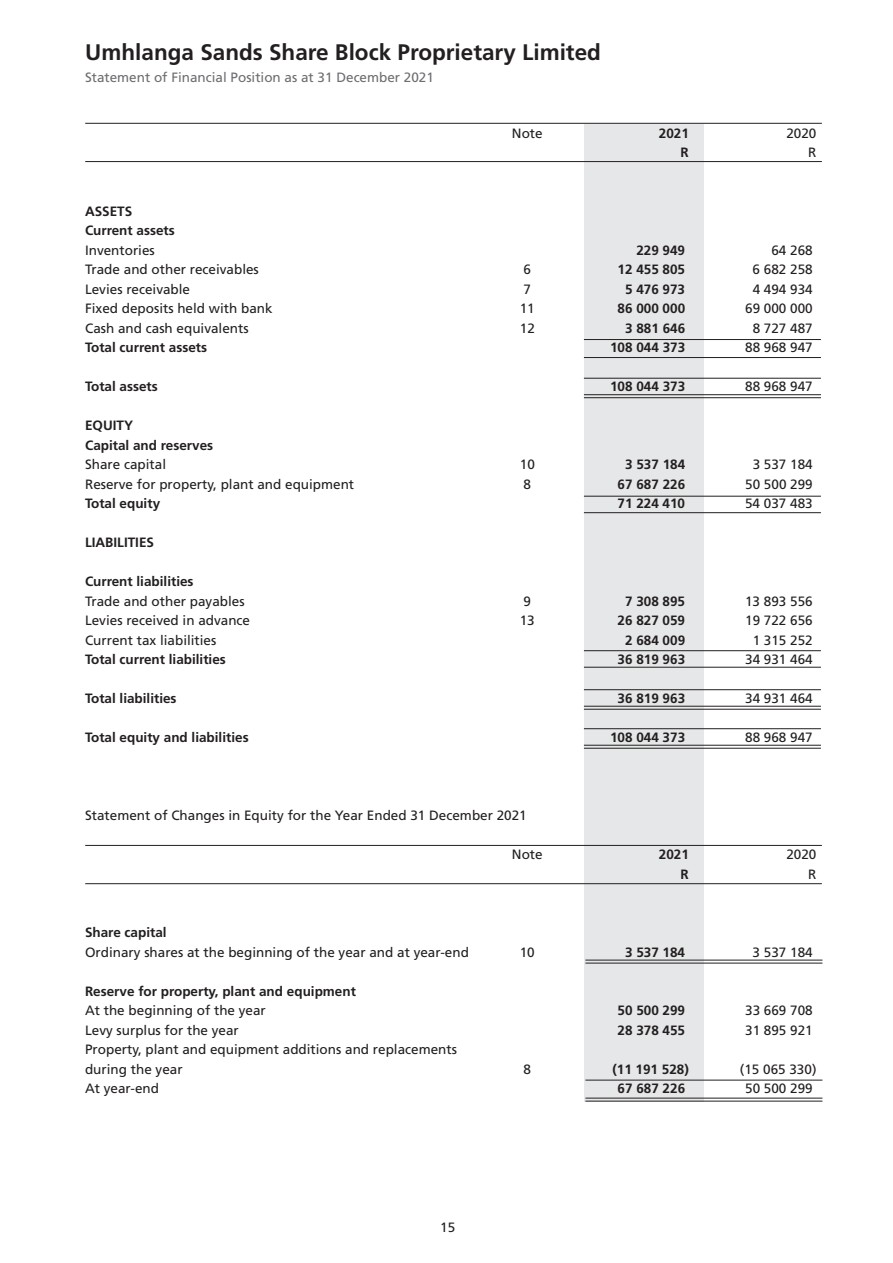
<style>
.page{position:relative;width:893px;height:1263px;background:#fff}
.page>*{position:absolute;margin:0;border:0;box-sizing:border-box;transform-origin:0 0}
.t1{font:700 22.5px "Frutiger LT Std";color:#231f20}
.t2{font:13.5px/19.5px "Frutiger LT Std";color:#231f20}
.t3{font:700 13.5px/19.5px "Frutiger LT Std";color:#231f20}
.t4{font:13.5px "Frutiger LT Std";color:#6d6e71}
</style>
<div class="page">
<div style="left:584px;top:124px;width:120px;height:977px;background:#e6e7e8"></div>
<hr style="left:584px;top:339px;width:236px;height:1px;background:#231f20">
<hr style="left:584px;top:357px;width:236px;height:1px;background:#231f20">
<hr style="left:584px;top:378px;width:236px;height:1px;background:#231f20">
<hr style="left:584px;top:394px;width:236px;height:1px;background:#231f20">
<hr style="left:584px;top:397px;width:236px;height:1px;background:#231f20">
<hr style="left:584px;top:496px;width:236px;height:1px;background:#231f20">
<hr style="left:584px;top:512px;width:236px;height:1px;background:#231f20">
<hr style="left:584px;top:689px;width:236px;height:1px;background:#231f20">
<hr style="left:584px;top:706px;width:236px;height:1px;background:#231f20">
<hr style="left:584px;top:709px;width:236px;height:1px;background:#231f20">
<hr style="left:584px;top:728px;width:236px;height:1px;background:#231f20">
<hr style="left:584px;top:745px;width:236px;height:1px;background:#231f20">
<hr style="left:584px;top:748px;width:236px;height:1px;background:#231f20">
<hr style="left:584px;top:650px;width:236px;height:1px;background:#231f20">
<hr style="left:584px;top:667px;width:236px;height:1px;background:#231f20">
<hr style="left:85px;top:161px;width:737px;height:1px;background:#231f20">
<hr style="left:85px;top:123px;width:737px;height:1px;background:#231f20">
<hr style="left:586px;top:1080px;width:236px;height:1px;background:#231f20">
<hr style="left:586px;top:1098px;width:236px;height:1px;background:#231f20">
<hr style="left:586px;top:960px;width:236px;height:1px;background:#231f20">
<hr style="left:586px;top:963px;width:236px;height:1px;background:#231f20">
<hr style="left:586px;top:1101px;width:236px;height:1px;background:#231f20">
<hr style="left:85px;top:883px;width:737px;height:1px;background:#231f20">
<hr style="left:85px;top:845px;width:737px;height:1px;background:#231f20">
<h1 class="t1" style="left:85px;top:39px;width:517px">Umhlanga Sands Share Block Proprietary Limited</h1>
<p class="t4" style="left:85px;top:69px;width:350px">Statement of Financial Position as at 31 December 2021</p>
<p class="t2" style="left:512px;top:123px;width:32px">Note</p>
<p class="t3" style="left:659px;top:123px;width:32px">2021</p>
<p class="t2" style="left:786px;top:123px;width:32px">2020</p>
<p class="t3" style="left:681px;top:143px;width:10px">R</p>
<p class="t2" style="left:808px;top:143px;width:10px">R</p>
<p class="t3" style="left:85px;top:201px;width:91px">ASSETS<br>Current assets</p>
<p class="t2" style="left:85px;top:240px;width:71px">Inventories</p>
<p class="t3" style="left:636px;top:240px;width:50px">229 949</p>
<p class="t2" style="left:771px;top:240px;width:43px">64 268</p>
<p class="t2" style="left:85px;top:260px;width:175px">Trade and other receivables</p>
<p class="t2" style="left:523px;top:260px;width:9px">6</p>
<p class="t3" style="left:618px;top:260px;width:69px">12 455 805</p>
<p class="t2" style="left:753px;top:260px;width:62px">6 682 258</p>
<p class="t2" style="left:85px;top:279px;width:107px">Levies receivable</p>
<p class="t2" style="left:524px;top:279px;width:9px">7</p>
<p class="t3" style="left:625px;top:279px;width:62px">5 476 973</p>
<p class="t2" style="left:753px;top:279px;width:62px">4 494 934</p>
<p class="t2" style="left:85px;top:299px;width:189px">Fixed deposits held with bank</p>
<p class="t2" style="left:520px;top:299px;width:17px">11</p>
<p class="t3" style="left:618px;top:299px;width:69px">86 000 000</p>
<p class="t2" style="left:745px;top:299px;width:69px">69 000 000</p>
<p class="t2" style="left:85px;top:318px;width:165px">Cash and cash equivalents</p>
<p class="t2" style="left:520px;top:318px;width:17px">12</p>
<p class="t3" style="left:625px;top:318px;width:62px">3 881 646</p>
<p class="t2" style="left:753px;top:318px;width:62px">8 727 487</p>
<p class="t3" style="left:85px;top:338px;width:124px">Total current assets</p>
<p class="t3" style="left:610px;top:338px;width:77px">108 044 373</p>
<p class="t2" style="left:745px;top:338px;width:69px">88 968 947</p>
<p class="t3" style="left:85px;top:377px;width:74px">Total assets</p>
<p class="t3" style="left:610px;top:377px;width:77px">108 044 373</p>
<p class="t2" style="left:745px;top:377px;width:69px">88 968 947</p>
<p class="t3" style="left:85px;top:416px;width:130px">EQUITY<br>Capital and reserves</p>
<p class="t2" style="left:85px;top:455px;width:83px">Share capital</p>
<p class="t2" style="left:520px;top:455px;width:17px">10</p>
<p class="t3" style="left:625px;top:455px;width:62px">3 537 184</p>
<p class="t2" style="left:753px;top:455px;width:62px">3 537 184</p>
<p class="t2" style="left:85px;top:474px;width:271px">Reserve for property, plant and equipment</p>
<p class="t2" style="left:524px;top:474px;width:9px">8</p>
<p class="t3" style="left:618px;top:474px;width:69px">67 687 226</p>
<p class="t2" style="left:745px;top:474px;width:69px">50 500 299</p>
<p class="t3" style="left:85px;top:494px;width:77px">Total equity</p>
<p class="t3" style="left:618px;top:494px;width:69px">71 224 410</p>
<p class="t2" style="left:745px;top:494px;width:69px">54 037 483</p>
<p class="t3" style="left:85px;top:533px;width:71px">LIABILITIES</p>
<p class="t3" style="left:85px;top:572px;width:110px">Current liabilities</p>
<p class="t2" style="left:85px;top:591px;width:161px">Trade and other payables</p>
<p class="t2" style="left:523px;top:591px;width:9px">9</p>
<p class="t3" style="left:625px;top:591px;width:62px">7 308 895</p>
<p class="t2" style="left:745px;top:591px;width:69px">13 893 556</p>
<p class="t2" style="left:85px;top:611px;width:167px">Levies received in advance</p>
<p class="t2" style="left:520px;top:611px;width:17px">13</p>
<p class="t3" style="left:618px;top:611px;width:69px">26 827 059</p>
<p class="t2" style="left:745px;top:611px;width:69px">19 722 656</p>
<p class="t2" style="left:85px;top:630px;width:133px">Current tax liabilities</p>
<p class="t3" style="left:625px;top:630px;width:62px">2 684 009</p>
<p class="t2" style="left:753px;top:630px;width:62px">1 315 252</p>
<p class="t3" style="left:85px;top:650px;width:142px">Total current liabilities</p>
<p class="t3" style="left:618px;top:650px;width:69px">36 819 963</p>
<p class="t2" style="left:745px;top:650px;width:69px">34 931 464</p>
<p class="t3" style="left:85px;top:689px;width:93px">Total liabilities</p>
<p class="t3" style="left:618px;top:689px;width:69px">36 819 963</p>
<p class="t2" style="left:745px;top:689px;width:69px">34 931 464</p>
<p class="t3" style="left:85px;top:728px;width:165px">Total equity and liabilities</p>
<p class="t3" style="left:610px;top:728px;width:77px">108 044 373</p>
<p class="t2" style="left:745px;top:728px;width:69px">88 968 947</p>
<p class="t2" style="left:85px;top:806px;width:443px">Statement of Changes in Equity for the Year Ended 31 December 2021</p>
<p class="t2" style="left:512px;top:845px;width:32px">Note</p>
<p class="t3" style="left:659px;top:845px;width:32px">2021</p>
<p class="t2" style="left:786px;top:845px;width:32px">2020</p>
<p class="t3" style="left:681px;top:864px;width:10px">R</p>
<p class="t2" style="left:808px;top:864px;width:10px">R</p>
<p class="t3" style="left:85px;top:923px;width:83px">Share capital</p>
<p class="t2" style="left:85px;top:942px;width:385px">Ordinary shares at the beginning of the year and at year-end</p>
<p class="t2" style="left:520px;top:942px;width:17px">10</p>
<p class="t3" style="left:625px;top:942px;width:62px">3 537 184</p>
<p class="t2" style="left:753px;top:942px;width:62px">3 537 184</p>
<p class="t3" style="left:85px;top:981px;width:272px">Reserve for property, plant and equipment</p>
<p class="t2" style="left:85px;top:1001px;width:182px">At the beginning of the year</p>
<p class="t3" style="left:618px;top:1001px;width:69px">50 500 299</p>
<p class="t2" style="left:745px;top:1001px;width:69px">33 669 708</p>
<p class="t2" style="left:85px;top:1020px;width:155px">Levy surplus for the year</p>
<p class="t3" style="left:618px;top:1020px;width:69px">28 378 455</p>
<p class="t2" style="left:745px;top:1020px;width:69px">31 895 921</p>
<p class="t2" style="left:85px;top:1040px;width:373px">Property, plant and equipment additions and replacements during the year</p>
<p class="t2" style="left:524px;top:1059px;width:9px">8</p>
<p class="t3" style="left:612px;top:1059px;width:78px">(11 191 528)</p>
<p class="t2" style="left:740px;top:1059px;width:78px">(15 065 330)</p>
<p class="t2" style="left:85px;top:1079px;width:76px">At year-end</p>
<p class="t3" style="left:618px;top:1079px;width:69px">67 687 226</p>
<p class="t2" style="left:745px;top:1079px;width:69px">50 500 299</p>
<p class="t2" style="left:440px;top:1217px;width:17px">15</p>
</div>
